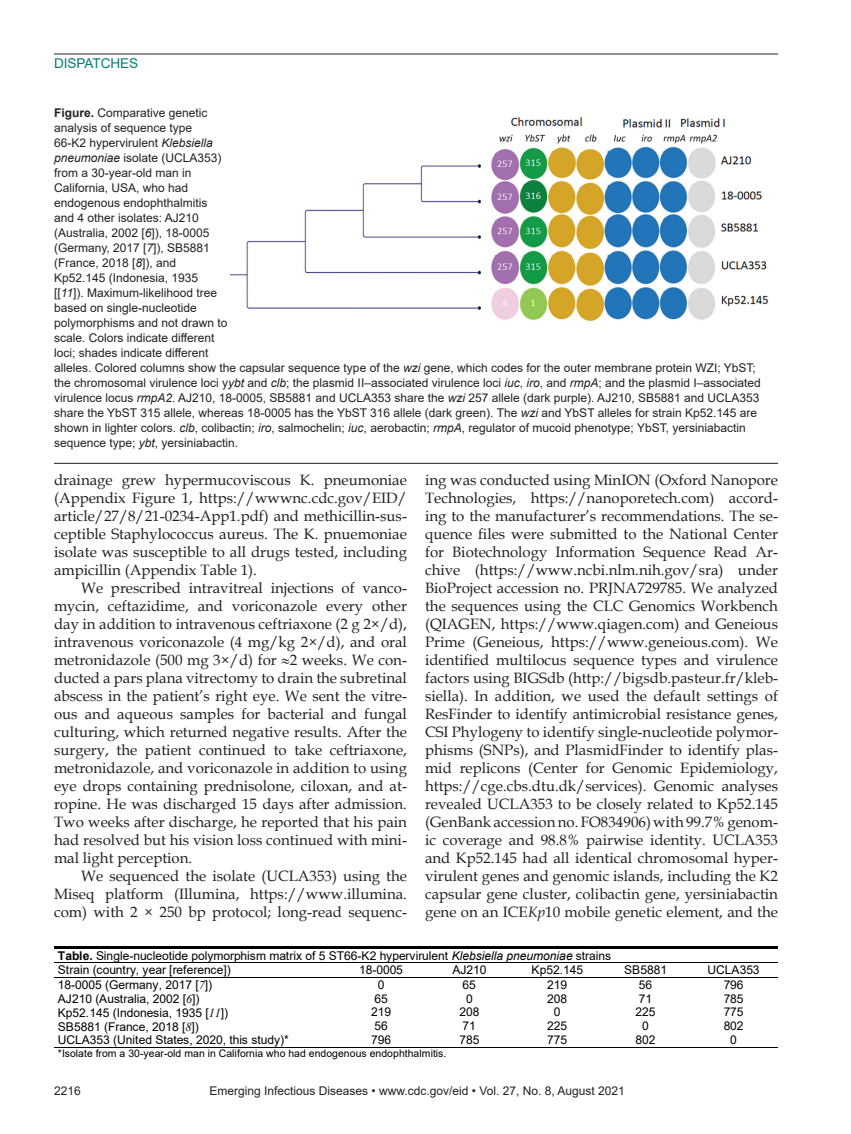
<style>
.page{position:relative;width:851px;height:1134px;background:#fff}
.page>*{position:absolute;margin:0;border:0;box-sizing:border-box;transform-origin:0 0}
.t1{font:15px/18px "Book Antiqua";color:#231f20;text-align:justify}
.t2{font:13.5px "Arial";color:#007d70}
.t3{font:12px/15px "Arial";color:#231f20}
.t4{font:12px/14.5px "Arial";letter-spacing:-.005em;color:#000}
.t5{font:10.5px "Arial";color:#000}
.s1{font-weight:700}
.s2{font-style:italic}
.s3{font-family:"Times New Roman";font-style:italic}
</style>
<div class="page">
<hr style="left:54px;top:54px;width:724px;height:1px;background:#231f20">
<hr style="left:54px;top:946px;width:723px;height:2px;background:#000">
<hr style="left:54px;top:962px;width:283px;height:1px;background:#000">
<hr style="left:338px;top:962px;width:87px;height:1px;background:#000">
<hr style="left:426px;top:962px;width:87px;height:1px;background:#000">
<hr style="left:514px;top:962px;width:87px;height:1px;background:#000">
<hr style="left:602px;top:962px;width:87px;height:1px;background:#000">
<hr style="left:690px;top:962px;width:87px;height:1px;background:#000">
<hr style="left:54px;top:977px;width:283px;height:1px;background:#000">
<hr style="left:338px;top:977px;width:87px;height:1px;background:#000">
<hr style="left:426px;top:977px;width:87px;height:1px;background:#000">
<hr style="left:514px;top:977px;width:87px;height:1px;background:#000">
<hr style="left:602px;top:977px;width:87px;height:1px;background:#000">
<hr style="left:690px;top:977px;width:87px;height:1px;background:#000">
<hr style="left:54px;top:1047px;width:283px;height:1px;background:#000">
<hr style="left:338px;top:1047px;width:87px;height:1px;background:#000">
<hr style="left:426px;top:1047px;width:87px;height:1px;background:#000">
<hr style="left:514px;top:1047px;width:87px;height:1px;background:#000">
<hr style="left:602px;top:1047px;width:87px;height:1px;background:#000">
<hr style="left:690px;top:1047px;width:87px;height:1px;background:#000">
<img style="left:230px;top:117px;width:539px;height:204px">
<hr style="left:54px;top:463px;width:724px;height:1px;background:#231f20">
<p class="t2" style="left:54px;top:54px;width:86px">DISPATCHES</p>
<p class="t3" style="left:54px;top:105px;width:708px"><span class="s1">Figure.</span> Comparative genetic<br>analysis of sequence type<br>66-K2 hypervirulent <span class="s2">Klebsiella<br>pneumoniae</span> isolate (UCLA353)<br>from a 30-year-old man in<br>California, USA, who had<br>endogenous endophthalmitis<br>and 4 other isolates: AJ210<br>(Australia, 2002 [<span class="s2">6</span>]), 18-0005<br>(Germany, 2017 [<span class="s2">7</span>]), SB5881<br>(France, 2018 [<span class="s2">8</span>]), and<br>Kp52.145 (Indonesia, 1935<br>[[<span class="s2">11</span>]). Maximum-likelihood tree<br>based on single-nucleotide<br>polymorphisms and not drawn to<br>scale. Colors indicate different<br>loci; shades indicate different<br>alleles. Colored columns show the capsular sequence type of the <span class="s2">wzi</span> gene, which codes for the outer membrane protein WZI; YbST; the chromosomal virulence loci y<span class="s2">ybt</span> and <span class="s2">clb</span>; the plasmid II–associated virulence loci <span class="s2">iuc</span>, <span class="s2">iro</span>, and <span class="s2">rmpA</span>; and the plasmid I–associated virulence locus <span class="s2">rmpA2</span>. AJ210, 18-0005, SB5881 and UCLA353 share the <span class="s2">wzi</span> 257 allele (dark purple). AJ210, SB5881 and UCLA353 share the YbST 315 allele, whereas 18-0005 has the YbST 316 allele (dark green). The <span class="s2">wzi</span> and YbST alleles for strain Kp52.145 are shown in lighter colors. <span class="s2">clb</span>, colibactin; <span class="s2">iro</span>, salmochelin; <span class="s2">iuc</span>, aerobactin; <span class="s2">rmpA</span>, regulator of mucoid phenotype; YbST, yersiniabactin sequence type; <span class="s2">ybt</span>, yersiniabactin.</p>
<p class="t1" style="left:54px;top:471px;width:354px">drainage grew hypermucoviscous K. pneumoniae (Appendix Figure 1, https://wwwnc.cdc.gov/EID/ article/27/8/21-0234-App1.pdf) and methicillin-sus&shy;ceptible Staphylococcus aureus. The K. pnuemoniae isolate was susceptible to all drugs tested, including ampicillin (Appendix Table 1).</p>
<p class="t1" style="left:54px;top:579px;width:354px;text-indent:27px">We prescribed intravitreal injections of vanco&shy;mycin, ceftazidime, and voriconazole every other day in addition to intravenous ceftriaxone (2 g 2×/d), intravenous voriconazole (4 mg/kg 2×/d), and oral metronidazole (500 mg 3×/d) for ≈2 weeks. We con&shy;ducted a pars plana vitrectomy to drain the subretinal abscess in the patient’s right eye. We sent the vitre&shy;ous and aqueous samples for bacterial and fungal culturing, which returned negative results. After the surgery, the patient continued to take ceftriaxone, metronidazole, and voriconazole in addition to using eye drops containing prednisolone, ciloxan, and at&shy;ropine. He was discharged 15 days after admission.<br>Two weeks after discharge, he reported that his pain had resolved but his vision loss continued with mini&shy;mal light perception.</p>
<p class="t1" style="left:54px;top:867px;width:354px;text-indent:27px">We sequenced the isolate (UCLA353) using the Miseq platform (Illumina, https://www.illumina. com) with 2 × 250 bp protocol; long-read sequenc-</p>
<p class="t1" style="left:425px;top:471px;width:354px">ing was conducted using MinION (Oxford Nanopore Technologies, https://nanoporetech.com) accord&shy;ing to the manufacturer’s recommendations. The se&shy;quence files were submitted to the National Center for Biotechnology Information Sequence Read Ar&shy;chive (https://www.ncbi.nlm.nih.gov/sra) under BioProject accession no. PRJNA729785. We analyzed the sequences using the CLC Genomics Workbench (QIAGEN, https://www.qiagen.com) and Geneious Prime (Geneious, https://www.geneious.com). We identified multilocus sequence types and virulence factors using BIGSdb (http://bigsdb.pasteur.fr/kleb&shy;siella). In addition, we used the default settings of ResFinder to identify antimicrobial resistance genes, CSI Phylogeny to identify single-nucleotide polymor&shy;phisms (SNPs), and PlasmidFinder to identify plas&shy;mid replicons (Center for Genomic Epidemiology, https://cge.cbs.dtu.dk/services). Genomic analyses revealed UCLA353 to be closely related to Kp52.145 (GenBank accession no. FO834906) with 99.7% genom&shy;ic coverage and 98.8% pairwise identity. UCLA353 and Kp52.145 had all identical chromosomal hyper&shy;virulent genes and genomic islands, including the K2 capsular gene cluster, colibactin gene, yersiniabactin gene on an ICE<span class="s2">Kp</span>10 mobile genetic element, and the</p>
<p class="t4" style="left:58px;top:948px;width:555px"><span class="s1">Table.</span> Single-nucleotide polymorphism matrix of 5 ST66-K2 hypervirulent <span class="s2">Klebsiella pneumoniae</span> strains<br>Strain (country, year [reference])</p>
<p class="t4" style="left:359px;top:963px;width:45px">18-0005</p>
<p class="t4" style="left:452px;top:963px;width:36px">AJ210</p>
<p class="t4" style="left:531px;top:963px;width:53px">Kp52.145</p>
<p class="t4" style="left:624px;top:963px;width:44px">SB5881</p>
<p class="t4" style="left:707px;top:963px;width:54px">UCLA353</p>
<p class="t4" style="left:58px;top:977px;width:156px">18-0005 (Germany, 2017 [<span class="s3">7</span>])</p>
<p class="t4" style="left:378px;top:977px;width:8px">0</p>
<p class="t4" style="left:462px;top:977px;width:15px">65</p>
<p class="t4" style="left:547px;top:977px;width:22px">219</p>
<p class="t4" style="left:638px;top:977px;width:15px">56</p>
<p class="t4" style="left:723px;top:977px;width:22px">796</p>
<p class="t4" style="left:58px;top:991px;width:143px">AJ210 (Australia, 2002 [<span class="s3">6</span>])</p>
<p class="t4" style="left:374px;top:991px;width:15px">65</p>
<p class="t4" style="left:466px;top:991px;width:8px">0</p>
<p class="t4" style="left:547px;top:991px;width:22px">208</p>
<p class="t4" style="left:638px;top:991px;width:15px">71</p>
<p class="t4" style="left:723px;top:991px;width:22px">785</p>
<p class="t4" style="left:58px;top:1005px;width:172px">Kp52.145 (Indonesia, 1935 [<span class="s3">11</span>])</p>
<p class="t4" style="left:371px;top:1005px;width:22px">219</p>
<p class="t4" style="left:459px;top:1005px;width:22px">208</p>
<p class="t4" style="left:554px;top:1005px;width:8px">0</p>
<p class="t4" style="left:635px;top:1005px;width:22px">225</p>
<p class="t4" style="left:723px;top:1005px;width:22px">775</p>
<p class="t4" style="left:58px;top:1019px;width:142px">SB5881 (France, 2018 [<span class="s3">8</span>])</p>
<p class="t4" style="left:374px;top:1019px;width:15px">56</p>
<p class="t4" style="left:462px;top:1019px;width:15px">71</p>
<p class="t4" style="left:547px;top:1019px;width:22px">225</p>
<p class="t4" style="left:642px;top:1019px;width:8px">0</p>
<p class="t4" style="left:723px;top:1019px;width:22px">802</p>
<p class="t4" style="left:58px;top:1033px;width:232px">UCLA353 (United States, 2020, this study)*</p>
<p class="t4" style="left:371px;top:1033px;width:22px">796</p>
<p class="t4" style="left:459px;top:1033px;width:22px">785</p>
<p class="t4" style="left:547px;top:1033px;width:22px">775</p>
<p class="t4" style="left:635px;top:1033px;width:22px">802</p>
<p class="t4" style="left:730px;top:1033px;width:8px">0</p>
<p class="t5" style="left:58px;top:1046px;width:390px">*Isolate from a 30-year-old man in California who had endogenous endophthalmitis.</p>
<p class="t3" style="left:54px;top:1084px;width:28px">2216</p>
<p class="t3" style="left:209px;top:1084px;width:417px">Emerging Infectious Diseases • www.cdc.gov/eid • Vol. 27, No. 8, August 2021</p>
</div>
